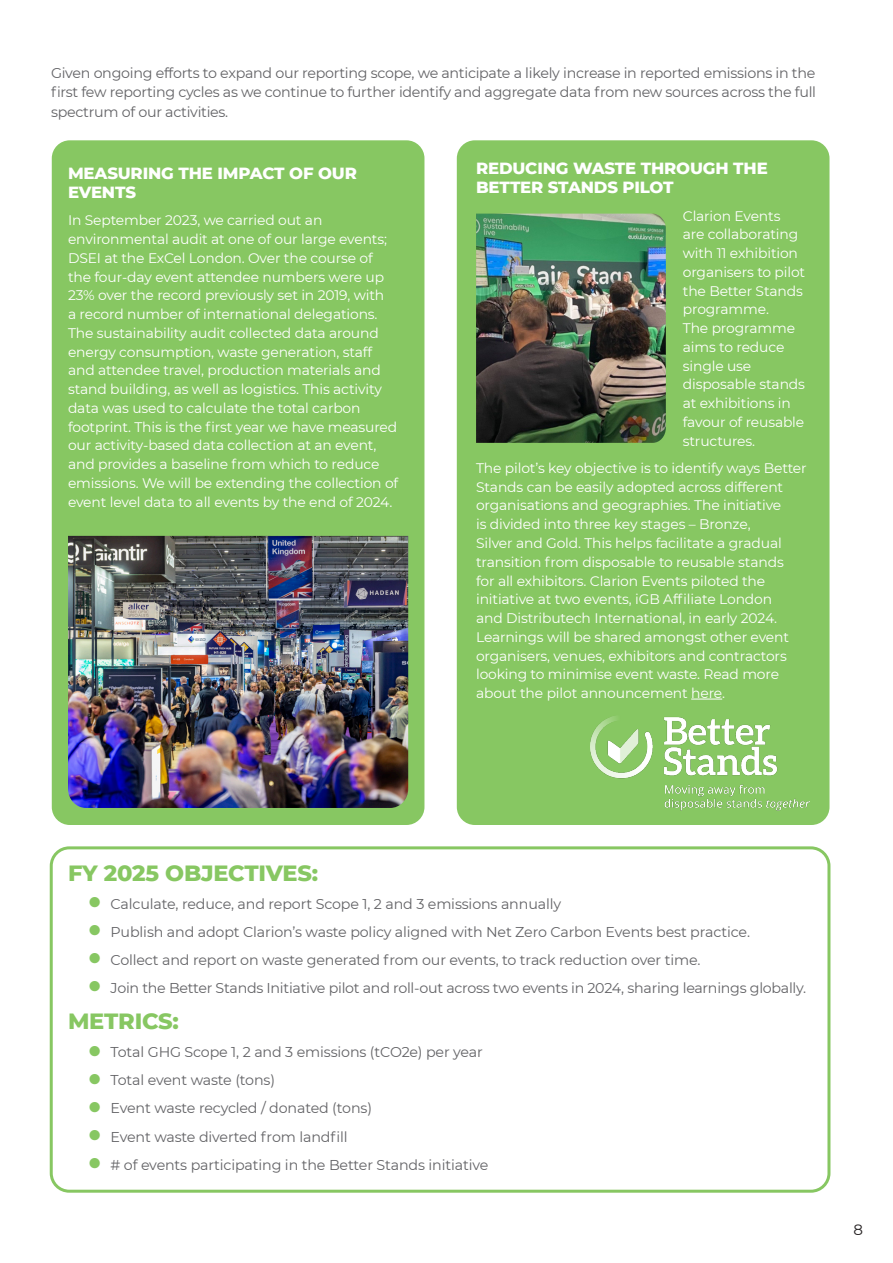
<style>
.page{position:relative;width:893px;height:1263px;background:#fff}
.page>*{position:absolute;margin:0;border:0;box-sizing:border-box;transform-origin:0 0}
.List_Paragraph{font:800 22.5px "Montserrat";letter-spacing:-.01em;color:#87c762}
.Heading_3{font:800 22.5px "Montserrat";letter-spacing:-.01em;color:#87c762}
.List_Paragraph-2{font:800 16.5px/19.5px "Montserrat";letter-spacing:-.01em;color:#fff}
.t1{font:15px "Montserrat";color:#231f20}
.t2{font:14.25px/19.5px "Montserrat";letter-spacing:-.01em;color:#636366;text-align:justify}
.List_Paragraph-3{font:13.8px/18.8px "Montserrat";letter-spacing:-.01em;color:#fff}
.s1{color:#87c762}
</style>
<div class="page">
<div style="left:50px;top:846px;width:780px;height:347px;border:3px solid #87c762;border-radius:18px"></div>
<div style="left:52px;top:140px;width:372px;height:685px;background:#87c762;border-radius:18px"></div>
<div style="left:457px;top:140px;width:372px;height:685px;background:#87c762;border-radius:18px"></div>
<img style="left:68px;top:536px;width:340px;height:272px">
<img style="left:590px;top:716px;width:219px;height:94px">
<hr style="left:691px;top:699px;width:31px;height:1px;background:#fff">
<img style="left:476px;top:214px;width:190px;height:229px">
<p class="t2" style="left:51px;top:62px;width:766px">Given ongoing efforts to expand our reporting scope, we anticipate a likely increase in reported emissions in the first few reporting cycles as we continue to further identify and aggregate data from new sources across the full spectrum of our activities.</p>
<p class="List_Paragraph-2" style="left:68px;top:162px;width:290px">MEASURING THE IMPACT OF OUR<br>EVENTS</p>
<p class="List_Paragraph-3" style="left:68px;top:211px;width:332px">In September 2023, we carried out an environmental audit at one of our large events; DSEI at the ExCel London. Over the course of the four-day event attendee numbers were up 23% over the record previously set in 2019, with<br>a record number of international delegations.<br>The sustainability audit collected data around energy consumption, waste generation, staff and attendee travel, production materials and stand building, as well as logistics. This activity data was used to calculate the total carbon footprint. This is the first year we have measured our activity-based data collection at an event, and provides a baseline from which to reduce emissions. We will be extending the collection of event level data to all events by the end of 2024.</p>
<p class="List_Paragraph-2" style="left:476px;top:157px;width:293px">REDUCING WASTE THROUGH THE<br>BETTER STANDS PILOT</p>
<p class="List_Paragraph-3" style="left:683px;top:206px;width:124px">Clarion Events are collaborating with 11 exhibition organisers to pilot the Better Stands programme.<br>The programme aims to reduce single use disposable stands at exhibitions in favour of reusable structures.</p>
<p class="List_Paragraph-3" style="left:476px;top:458px;width:332px">The pilot’s key objective is to identify ways Better Stands can be easily adopted across different organisations and geographies. The initiative<br>is divided into three key stages – Bronze,<br>Silver and Gold. This helps facilitate a gradual transition from disposable to reusable stands<br>for all exhibitors. Clarion Events piloted the initiative at two events, iGB Affiliate London<br>and Distributech International, in early 2024.<br>Learnings will be shared amongst other event organisers, venues, exhibitors and contractors looking to minimise event waste. Read more about the pilot announcement here.</p>
<p class="List_Paragraph" style="left:68px;top:856px;width:252px">FY 2025 OBJECTIVES:</p>
<p class="t2" style="left:89px;top:894px;width:473px"><span class="s1">●</span> Calculate, reduce, and report Scope 1, 2 and 3 emissions annually</p>
<p class="t2" style="left:89px;top:922px;width:662px"><span class="s1">●</span> Publish and adopt Clarion’s waste policy aligned with Net Zero Carbon Events best practice.</p>
<p class="t2" style="left:89px;top:950px;width:613px"><span class="s1">●</span> Collect and report on waste generated from our events, to track reduction over time.</p>
<p class="t2" style="left:89px;top:978px;width:718px"><span class="s1">●</span> Join the Better Stands Initiative pilot and roll-out across two events in 2024, sharing learnings globally.</p>
<p class="Heading_3" style="left:68px;top:1005px;width:112px">METRICS:</p>
<p class="t2" style="left:89px;top:1042px;width:395px"><span class="s1">●</span> Total GHG Scope 1, 2 and 3 emissions (tCO2e) per year</p>
<p class="t2" style="left:89px;top:1070px;width:187px"><span class="s1">●</span> Total event waste (tons)</p>
<p class="t2" style="left:89px;top:1098px;width:284px"><span class="s1">●</span> Event waste recycled / donated (tons)</p>
<p class="t2" style="left:89px;top:1126px;width:260px"><span class="s1">●</span> Event waste diverted from landfill</p>
<p class="t2" style="left:89px;top:1154px;width:400px"><span class="s1">●</span> # of events participating in the Better Stands initiative</p>
<p class="t1" style="left:854px;top:1219px;width:11px">8</p>
</div>
